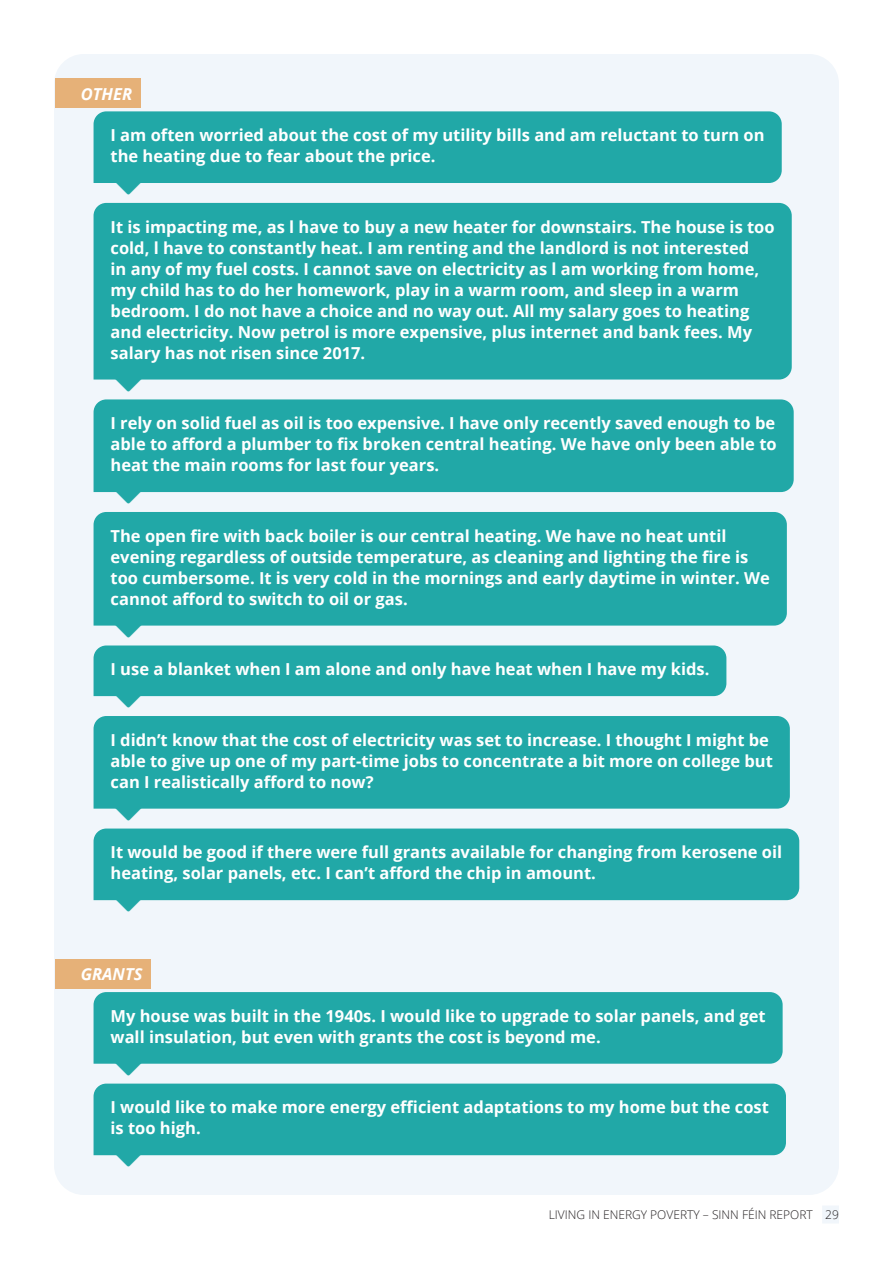
<style>
.page{position:relative;width:893px;height:1263px;background:#fff}
.page>*{position:absolute;margin:0;border:0;box-sizing:border-box;transform-origin:0 0}
.Blue_Quote{font:700 16.5px/21px "Open Sans";color:#fff}
.Small_head{font:italic 700 16.5px "Open Sans";color:#fff}
.t1{font:300 12px "Open Sans";color:#231f20}
</style>
<div class="page">
<div style="left:54px;top:54px;width:785px;height:1141px;background:#f1f6fb;border-radius:30px"></div>
<div style="left:822px;top:1205px;width:17px;height:18px;background:#f1f6fb"></div>
<div style="left:55px;top:78px;width:86px;height:30px;background:#e6b178"></div>
<div style="left:94px;top:111px;width:688px;height:72px;background:#21a8a7"></div>
<div style="left:94px;top:203px;width:698px;height:176px;background:#21a8a7"></div>
<div style="left:94px;top:399px;width:700px;height:93px;background:#21a8a7"></div>
<div style="left:94px;top:512px;width:693px;height:114px;background:#21a8a7"></div>
<div style="left:94px;top:716px;width:696px;height:93px;background:#21a8a7"></div>
<div style="left:94px;top:828px;width:705px;height:72px;background:#21a8a7"></div>
<div style="left:55px;top:959px;width:96px;height:29px;background:#e6b178"></div>
<div style="left:94px;top:992px;width:689px;height:72px;background:#21a8a7"></div>
<div style="left:94px;top:1083px;width:692px;height:72px;background:#21a8a7"></div>
<svg style="left:115px;top:179px;width:27px;height:4px"></svg>
<svg style="left:115px;top:375px;width:27px;height:5px"></svg>
<svg style="left:115px;top:488px;width:27px;height:5px"></svg>
<svg style="left:115px;top:621px;width:27px;height:5px"></svg>
<div style="left:94px;top:645px;width:632px;height:52px;background:#21a8a7"></div>
<svg style="left:115px;top:804px;width:27px;height:5px"></svg>
<svg style="left:115px;top:896px;width:27px;height:5px"></svg>
<svg style="left:115px;top:1059px;width:27px;height:5px"></svg>
<svg style="left:115px;top:1151px;width:27px;height:5px"></svg>
<p class="Small_head" style="left:81px;top:82px;width:53px">OTHER</p>
<p class="Blue_Quote" style="left:111px;top:124px;width:656px">I am often worried about the cost of my utility bills and am reluctant to turn on the heating due to fear about the price.</p>
<p class="Blue_Quote" style="left:111px;top:216px;width:666px">It is impacting me, as l have to buy a new heater for downstairs. The house is too cold, l have to constantly heat. I am renting and the landlord is not interested<br>in any of my fuel costs. I cannot save on electricity as l am working from home, my child has to do her homework, play in a warm room, and sleep in a warm bedroom. I do not have a choice and no way out. All my salary goes to heating and electricity. Now petrol is more expensive, plus internet and bank fees. My salary has not risen since 2017.</p>
<p class="Blue_Quote" style="left:111px;top:412px;width:668px;text-align:justify">I rely on solid fuel as oil is too expensive. I have only recently saved enough to be able to afford a plumber to fix broken central heating. We have only been able to heat the main rooms for last four years.</p>
<p class="Blue_Quote" style="left:111px;top:525px;width:661px">The open fire with back boiler is our central heating. We have no heat until evening regardless of outside temperature, as cleaning and lighting the fire is too cumbersome. It is very cold in the mornings and early daytime in winter. We cannot afford to switch to oil or gas.</p>
<p class="Blue_Quote" style="left:111px;top:658px;width:600px">I use a blanket when I am alone and only have heat when I have my kids.</p>
<p class="Blue_Quote" style="left:111px;top:729px;width:664px">I didn’t know that the cost of electricity was set to increase. I thought I might be able to give up one of my part-time jobs to concentrate a bit more on college but can I realistically afford to now?</p>
<p class="Blue_Quote" style="left:111px;top:841px;width:673px">It would be good if there were full grants available for changing from kerosene oil heating, solar panels, etc. I can’t afford the chip in amount.</p>
<p class="Small_head" style="left:81px;top:962px;width:63px">GRANTS</p>
<p class="Blue_Quote" style="left:111px;top:1005px;width:657px">My house was built in the 1940s. I would like to upgrade to solar panels, and get wall insulation, but even with grants the cost is beyond me.</p>
<p class="Blue_Quote" style="left:111px;top:1096px;width:660px">I would like to make more energy efficient adaptations to my home but the cost is too high.</p>
<p class="t1" style="left:549px;top:1206px;width:292px">LIVING IN ENERGY POVERTY – SINN FÉIN REPORT 29</p>
</div>
